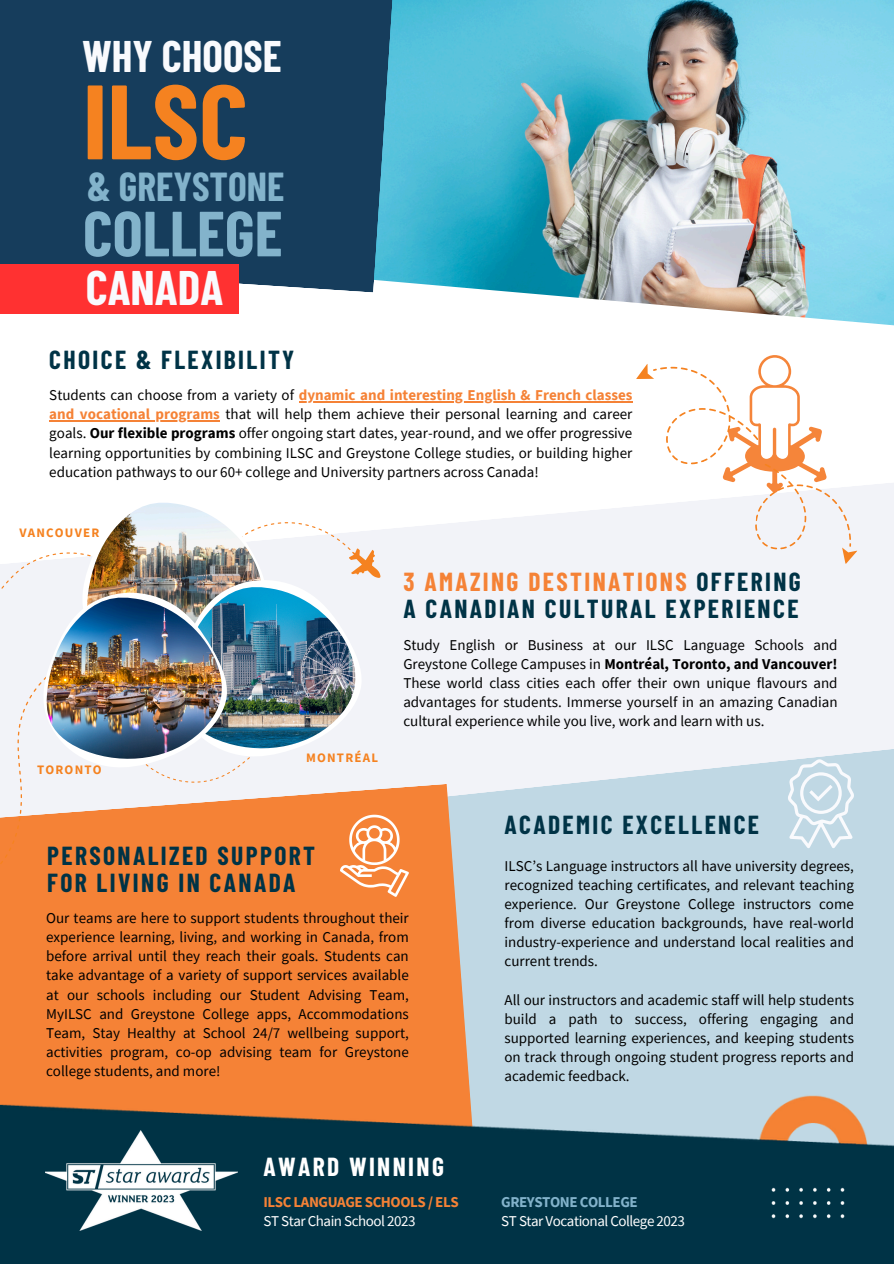
<style>
.page{position:relative;width:894px;height:1264px;background:#fff}
.page>*{position:absolute;margin:0;border:0;box-sizing:border-box;transform-origin:0 0}
.t1{font:700 105.45px "Barlow Condensed";color:#f58220}
.t2{font:700 63.6px "Barlow Condensed";color:#83b3cb}
.t3{font:700 47.4px "Barlow Condensed";color:#f9fafd}
.t4{font:700 43.2px "Barlow Condensed";color:#f9fafd}
.t5{font:700 39.45px "Barlow Condensed";color:#83b3cb}
.t6{font:700 25.5px/27px "Barlow Condensed";letter-spacing:.095em;color:#003346}
.t7{font:700 25.5px "Barlow Condensed";letter-spacing:.095em;color:#fff}
.t8{font:15px/19.2px "Source Sans Pro";color:#000;text-align:justify}
.t9{font:700 15px "Source Sans Pro";color:#f58236}
.t10{font:700 15px/19.2px "Source Sans Pro";letter-spacing:-.03em;color:#f58236}
.t11{font:15px/19.2px "Source Sans Pro";letter-spacing:-.03em;color:#fff}
.t12{font:700 12.9px "Source Sans Pro";letter-spacing:.095em;color:#f58220}
.s1{font-weight:400;color:#000}
.s2{font-weight:700;color:#f58236}
.s3{font-weight:700}
.s4{color:#f58236}
.s5{font-weight:400;color:#fff}
.s6{font-weight:700;color:#83b3cb}
</style>
<div class="page">
<svg style="left:0;top:483px;width:893px;height:301px;fill:#f2f3f8"></svg>
<svg style="left:429px;top:747px;width:464px;height:347px;fill:#c0d8e4"></svg>
<div style="left:0;top:784px;width:476px;height:310px;background:#f58236"></div>
<svg style="left:632px;top:355px;width:226px;height:210px"></svg>
<svg style="left:340px;top:814px;width:68px;height:82px"></svg>
<svg style="left:787px;top:759px;width:66px;height:89px"></svg>
<hr style="left:298px;top:401px;width:334px;height:1px;background:#f58236">
<hr style="left:49px;top:420px;width:171px;height:1px;background:#f58236">
<svg style="left:1px;top:522px;width:380px;height:93px"></svg>
<svg style="left:0;top:625px;width:327px;height:239px"></svg>
<svg style="left:46px;top:483px;width:241px;height:78px"></svg>
<img style="left:87px;top:502px;width:175px;height:59px">
<svg style="left:139px;top:548px;width:244px;height:241px;fill:#f2f3f8"></svg>
<img style="left:248px;top:587px;width:107px;height:161px">
<img style="left:7px;top:561px;width:241px;height:239px">
<img style="left:47px;top:597px;width:175px;height:161px">
<div style="left:0;top:1178px;width:893px;height:85px;background:#003346"></div>
<img style="left:0;top:1094px;width:893px;height:84px">
<img style="left:45px;top:1130px;width:192px;height:100px">
<img style="left:771px;top:1187px;width:74px;height:32px">
<img style="left:370px;top:0;width:523px;height:326px">
<div style="left:0;top:0;width:397px;height:292px;background:#163d5c"></div>
<div style="left:0;top:265px;width:238px;height:49px;background:#ff3131"></div>
<h5 class="t4" style="left:82px;top:29px;width:201px">WHY CHOOSE</h5>
<h6 class="t1" style="left:83px;top:54px;width:166px">ILSC</h6>
<h5 class="t5" style="left:87px;top:161px;width:199px">&amp; GREYSTONE</h5>
<h6 class="t2" style="left:83px;top:193px;width:201px">COLLEGE</h6>
<p class="t3" style="left:86px;top:258px;width:139px">CANADA</p>
<h2 class="t6" style="left:49px;top:346px;width:246px">CHOICE &amp; FLEXIBILITY</h2>
<h3 class="t9" style="left:49px;top:385px;width:584px"><span class="s1">Students can choose from a variety of</span> dynamic and interesting English &amp; French classes</h3>
<h4 class="t8" style="left:49px;top:404px;width:584px"><span class="s2">and vocational programs</span> that will help them achieve their personal learning and career goals. <span class="s3">Our flexible programs</span> offer ongoing start dates, year-round, and we offer progressive learning opportunities by combining ILSC and Greystone College studies, or building higher education pathways to our 60+ college and University partners across Canada!</h4>
<p class="t12" style="left:19px;top:524px;width:81px">VANCOUVER</p>
<p class="t12" style="left:37px;top:761px;width:66px">TORONTO</p>
<p class="t12" style="left:306px;top:749px;width:73px">MONTRÉAL</p>
<h3 class="t6" style="left:403px;top:567px;width:399px"><span class="s4">3 AMAZING DESTINATIONS</span> OFFERING<br>A CANADIAN CULTURAL EXPERIENCE</h3>
<p class="t8" style="left:403px;top:635px;width:435px">Study English or Business at our ILSC Language Schools and Greystone College Campuses in <span class="s3">Montréal, Toronto, and Vancouver!<br></span>These world class cities each offer their own unique flavours and advantages for students. Immerse yourself in an amazing Canadian cultural experience while you live, work and learn with us.</p>
<h5 class="t6" style="left:47px;top:841px;width:269px">PERSONALIZED SUPPORT<br>FOR LIVING IN CANADA</h5>
<h6 class="t8" style="left:46px;top:908px;width:364px">Our teams are here to support students throughout their experience learning, living, and working in Canada, from before arrival until they reach their goals. Students can take advantage of a variety of support services available at our schools including our Student Advising Team, MyILSC and Greystone College apps, Accommodations Team, Stay Healthy at School 24/7 wellbeing support, activities program, co-op advising team for Greystone college students, and more!</h6>
<p class="t6" style="left:504px;top:810px;width:256px">ACADEMIC EXCELLENCE</p>
<p class="t8" style="left:504px;top:855px;width:351px">ILSC’s Language instructors all have university degrees, recognized teaching certificates, and relevant teaching experience. Our Greystone College instructors come from diverse education backgrounds, have real-world industry-experience and understand local realities and current trends.</p>
<p class="t8" style="left:504px;top:989px;width:351px">All our instructors and academic staff will help students build a path to success, offering engaging and supported learning experiences, and keeping students on track through ongoing student progress reports and academic feedback.</p>
<p class="t7" style="left:263px;top:1150px;width:182px">AWARD WINNING</p>
<p class="t10" style="left:263px;top:1191px;width:197px">ILSC LANGUAGE SCHOOLS / ELS<br><span class="s5">ST Star Chain School 2023</span></p>
<p class="t11" style="left:501px;top:1191px;width:185px"><span class="s6">GREYSTONE COLLEGE<br></span>ST Star Vocational College 2023</p>
</div>
